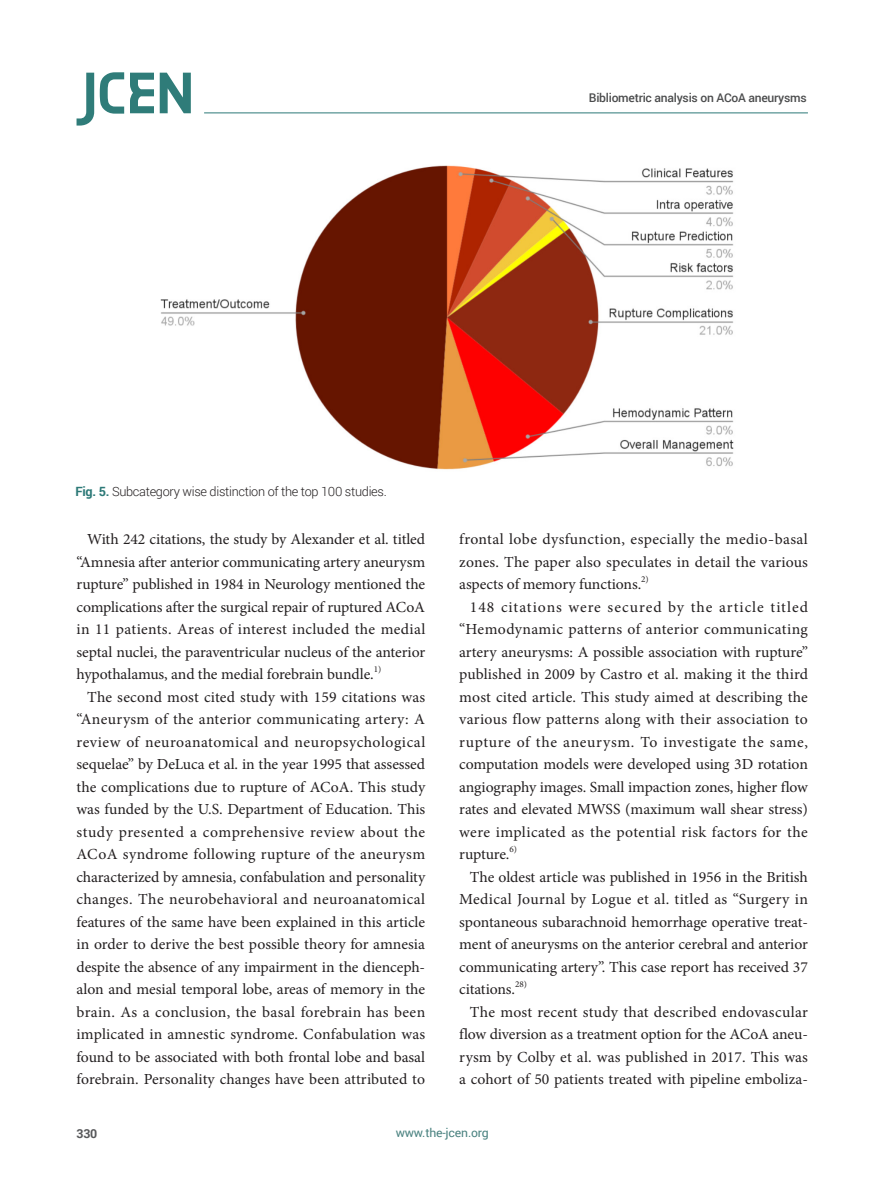
<style>
.page{position:relative;width:893px;height:1191px;background:#fff}
.page>*{position:absolute;margin:0;border:0;box-sizing:border-box;transform-origin:0 0}
.본문_내용_첫문단{font:15.3px/22.5px "Minion Pro";color:#231f20;text-align:justify}
.그림_설명{font:300 12.75px "Roboto";letter-spacing:-.025em;color:#231f20}
.t1{font:700 12.3px "Roboto";color:#57585a}
.t2{font:500 12px "Roboto";letter-spacing:-.02em;color:#4b4c4d}
.t3{font:12px "Roboto";letter-spacing:-.015em;color:#4a8280}
.본문_내용_첫문단-2{font:9px "Minion Pro";color:#231f20}
.s1{font-weight:700;color:#2c7977}
</style>
<div class="page">
<svg style="left:77px;top:73px;width:17px;height:53px"></svg>
<svg style="left:160px;top:73px;width:31px;height:40px"></svg>
<svg style="left:100px;top:72px;width:24px;height:42px"></svg>
<svg style="left:130px;top:73px;width:24px;height:40px"></svg>
<hr style="left:204px;top:112px;width:604px;height:1px;background:#2c7977">
<img style="left:160px;top:165px;width:574px;height:305px">
<p class="t2" style="left:589px;top:89px;width:219px">Bibliometric analysis on ACoA aneurysms</p>
<p class="그림_설명" style="left:75px;top:482px;width:313px"><span class="s1">Fig. 5.</span> Subcategory wise distinction of the top 100 studies.</p>
<p class="본문_내용_첫문단" style="left:77px;top:528px;width:350px;text-indent:11px">With 242 citations, the study by Alexander et al. titled “Amnesia after anterior communicating artery aneurysm rupture” published in 1984 in Neurology mentioned the complications after the surgical repair of ruptured ACoA in 11 patients. Areas of interest included the medial septal nuclei, the paraventricular nucleus of the anterior hypothalamus, and the medial forebrain bundle.</p>
<p class="본문_내용_첫문단-2" style="left:374px;top:663px;width:9px">1)</p>
<p class="본문_내용_첫문단" style="left:77px;top:685px;width:350px;text-indent:11px">The second most cited study with 159 citations was “Aneurysm of the anterior communicating artery: A review of neuroanatomical and neuropsychological sequelae” by DeLuca et al. in the year 1995 that assessed the complications due to rupture of ACoA. This study was funded by the U.S. Department of Education. This study presented a comprehensive review about the ACoA syndrome following rupture of the aneurysm characterized by amnesia, confabulation and personality changes. The neurobehavioral and neuroanatomical features of the same have been explained in this article in order to derive the best possible theory for amnesia despite the absence of any impairment in the dienceph&shy;alon and mesial temporal lobe, areas of memory in the brain. As a conclusion, the basal forebrain has been implicated in amnestic syndrome. Confabulation was found to be associated with both frontal lobe and basal forebrain. Personality changes have been attributed to</p>
<p class="본문_내용_첫문단" style="left:459px;top:528px;width:350px">frontal lobe dysfunction, especially the medio-basal zones. The paper also speculates in detail the various aspects of memory functions.</p>
<p class="본문_내용_첫문단-2" style="left:641px;top:573px;width:9px">2)</p>
<p class="본문_내용_첫문단" style="left:459px;top:595px;width:350px;text-indent:11px">148 citations were secured by the article titled “Hemodynamic patterns of anterior communicating artery aneurysms: A possible association with rupture” published in 2009 by Castro et al. making it the third most cited article. This study aimed at describing the various flow patterns along with their association to rupture of the aneurysm. To investigate the same, computation models were developed using 3D rotation angiography images. Small impaction zones, higher flow rates and elevated MWSS (maximum wall shear stress) were implicated as the potential risk factors for the rupture.</p>
<p class="본문_내용_첫문단-2" style="left:509px;top:843px;width:9px">6)</p>
<p class="본문_내용_첫문단" style="left:459px;top:865px;width:350px;text-indent:11px">The oldest article was published in 1956 in the British Medical Journal by Logue et al. titled as “Surgery in spontaneous subarachnoid hemorrhage operative treat&shy;ment of aneurysms on the anterior cerebral and anterior communicating artery”. This case report has received 37 citations.</p>
<p class="본문_내용_첫문단-2" style="left:515px;top:978px;width:13px">28)</p>
<p class="본문_내용_첫문단" style="left:459px;top:1000px;width:350px;text-indent:11px">The most recent study that described endovascular flow diversion as a treatment option for the ACoA aneu&shy;rysm by Colby et al. was published in 2017. This was a cohort of 50 patients treated with pipeline emboliza-</p>
<p class="t1" style="left:77px;top:1124px;width:22px">330</p>
<p class="t3" style="left:396px;top:1124px;width:94px">www.the-jcen.org</p>
</div>
